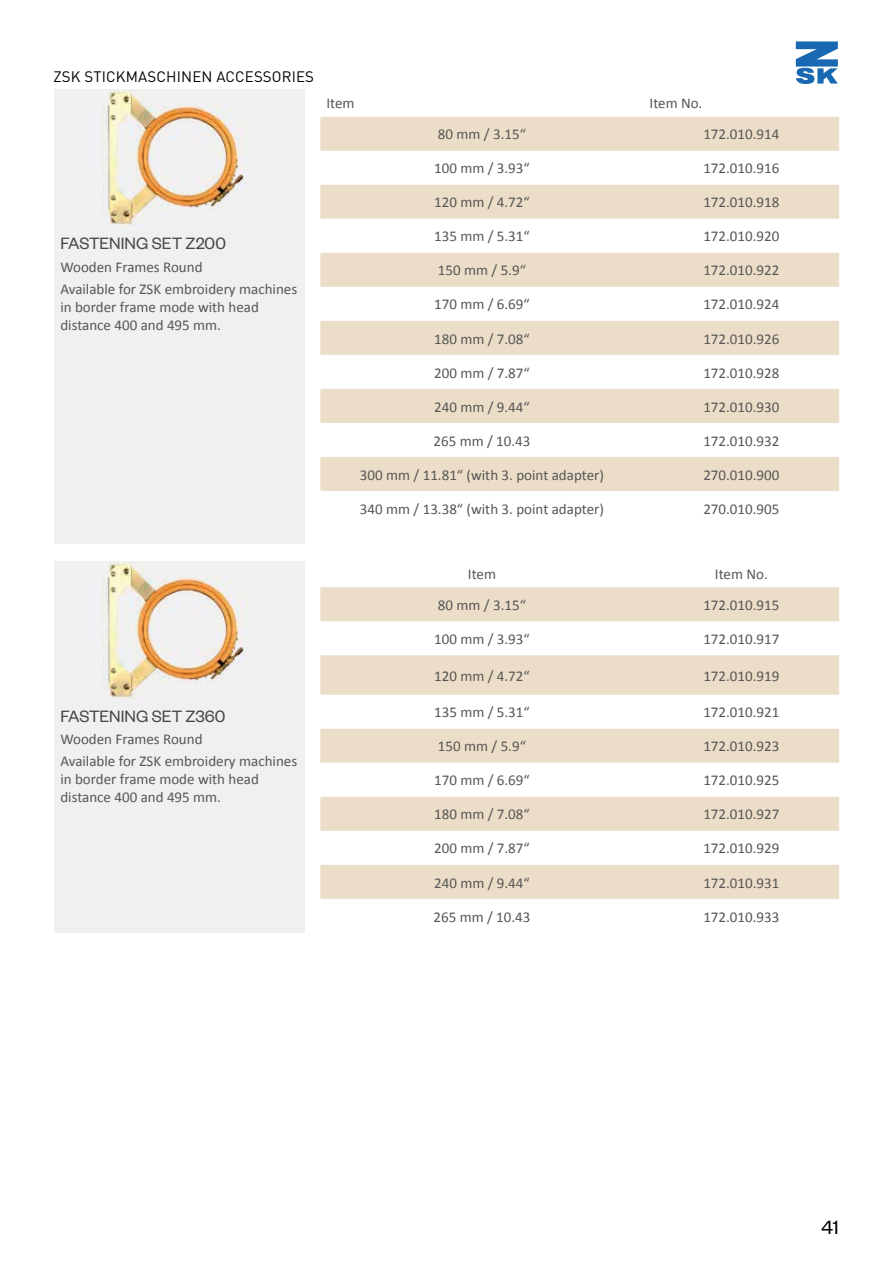
<style>
.page{position:relative;width:893px;height:1263px;background:#fff}
.page>*{position:absolute;margin:0;border:0;box-sizing:border-box;transform-origin:0 0}
.t1{font:21px "Founders Grotesk";color:#000}
.t2{font:18px "Founders Grotesk";letter-spacing:-.005em;color:#484847}
.t3{font:15px/22.2px "Calibri";color:#565655}
.t4{font:15px "DIN Pro";letter-spacing:.01em;color:#000}
</style>
<div class="page">
<svg style="left:796px;top:41px;width:42px;height:43px"></svg>
<div style="left:54px;top:562px;width:251px;height:370px;background:#f0f0f0"></div>
<img style="left:103px;top:562px;width:145px;height:138px">
<div style="left:54px;top:89px;width:251px;height:455px;background:#f0f0f0"></div>
<img style="left:103px;top:89px;width:145px;height:138px">
<svg style="left:320px;top:587px;width:519px;height:312px;fill:#ecddc8"></svg>
<svg style="left:320px;top:117px;width:519px;height:374px;fill:#ecddc8"></svg>
<p class="t4" style="left:53px;top:66px;width:262px">ZSK STICKMASCHINEN ACCESSORIES</p>
<p class="t2" style="left:60px;top:232px;width:167px">FASTENING SET Z200</p>
<p class="t3" style="left:60px;top:255px;width:238px">Wooden Frames Round<br>Available for ZSK embroidery machines</p>
<p class="t3" style="left:60px;top:298px;width:200px;line-height:18px">in border frame mode with head distance 400 and 495 mm.</p>
<p class="t3" style="left:326px;top:92px;width:30px">Item</p>
<p class="t3" style="left:650px;top:92px;width:54px">Item No.</p>
<p class="t3" style="left:438px;top:123px;width:90px">80 mm / 3.15“</p>
<p class="t3" style="left:703px;top:123px;width:78px">172.010.914</p>
<p class="t3" style="left:434px;top:157px;width:97px">100 mm / 3.93“</p>
<p class="t3" style="left:703px;top:157px;width:78px">172.010.916</p>
<p class="t3" style="left:434px;top:191px;width:97px">120 mm / 4.72“</p>
<p class="t3" style="left:703px;top:191px;width:78px">172.010.918</p>
<p class="t3" style="left:434px;top:225px;width:97px">135 mm / 5.31“</p>
<p class="t3" style="left:703px;top:225px;width:78px">172.010.920</p>
<p class="t3" style="left:438px;top:259px;width:90px">150 mm / 5.9“</p>
<p class="t3" style="left:703px;top:259px;width:78px">172.010.922</p>
<p class="t3" style="left:434px;top:293px;width:97px">170 mm / 6.69“</p>
<p class="t3" style="left:703px;top:293px;width:78px">172.010.924</p>
<p class="t3" style="left:434px;top:327px;width:97px">180 mm / 7.08“</p>
<p class="t3" style="left:703px;top:327px;width:78px">172.010.926</p>
<p class="t3" style="left:434px;top:361px;width:97px">200 mm / 7.87“</p>
<p class="t3" style="left:703px;top:361px;width:78px">172.010.928</p>
<p class="t3" style="left:434px;top:395px;width:97px">240 mm / 9.44“</p>
<p class="t3" style="left:703px;top:395px;width:78px">172.010.930</p>
<p class="t3" style="left:433px;top:430px;width:98px">265 mm / 10.43</p>
<p class="t3" style="left:703px;top:430px;width:78px">172.010.932</p>
<p class="t3" style="left:360px;top:464px;width:245px">300 mm / 11.81“ (with 3. point adapter)</p>
<p class="t3" style="left:703px;top:464px;width:78px">270.010.900</p>
<p class="t3" style="left:360px;top:498px;width:245px">340 mm / 13.38“ (with 3. point adapter)</p>
<p class="t3" style="left:703px;top:498px;width:78px">270.010.905</p>
<p class="t2" style="left:60px;top:705px;width:167px">FASTENING SET Z360</p>
<p class="t3" style="left:60px;top:728px;width:238px">Wooden Frames Round<br>Available for ZSK embroidery machines</p>
<p class="t3" style="left:60px;top:770px;width:200px;line-height:18px">in border frame mode with head distance 400 and 495 mm.</p>
<p class="t3" style="left:468px;top:563px;width:30px">Item</p>
<p class="t3" style="left:715px;top:563px;width:54px">Item No.</p>
<p class="t3" style="left:438px;top:594px;width:90px">80 mm / 3.15“</p>
<p class="t3" style="left:703px;top:594px;width:78px">172.010.915</p>
<p class="t3" style="left:434px;top:628px;width:97px">100 mm / 3.93“</p>
<p class="t3" style="left:703px;top:628px;width:78px">172.010.917</p>
<p class="t3" style="left:434px;top:665px;width:97px">120 mm / 4.72“</p>
<p class="t3" style="left:703px;top:665px;width:78px">172.010.919</p>
<p class="t3" style="left:434px;top:701px;width:97px">135 mm / 5.31“</p>
<p class="t3" style="left:703px;top:701px;width:78px">172.010.921</p>
<p class="t3" style="left:438px;top:735px;width:90px">150 mm / 5.9“</p>
<p class="t3" style="left:703px;top:735px;width:78px">172.010.923</p>
<p class="t3" style="left:434px;top:769px;width:97px">170 mm / 6.69“</p>
<p class="t3" style="left:703px;top:769px;width:78px">172.010.925</p>
<p class="t3" style="left:434px;top:803px;width:97px">180 mm / 7.08“</p>
<p class="t3" style="left:703px;top:803px;width:78px">172.010.927</p>
<p class="t3" style="left:434px;top:837px;width:97px">200 mm / 7.87“</p>
<p class="t3" style="left:703px;top:837px;width:78px">172.010.929</p>
<p class="t3" style="left:434px;top:871px;width:97px">240 mm / 9.44“</p>
<p class="t3" style="left:703px;top:871px;width:78px">172.010.931</p>
<p class="t3" style="left:433px;top:905px;width:98px">265 mm / 10.43</p>
<p class="t3" style="left:703px;top:905px;width:78px">172.010.933</p>
<h1 class="t1" style="left:822px;top:1214px;width:19px">41</h1>
</div>
